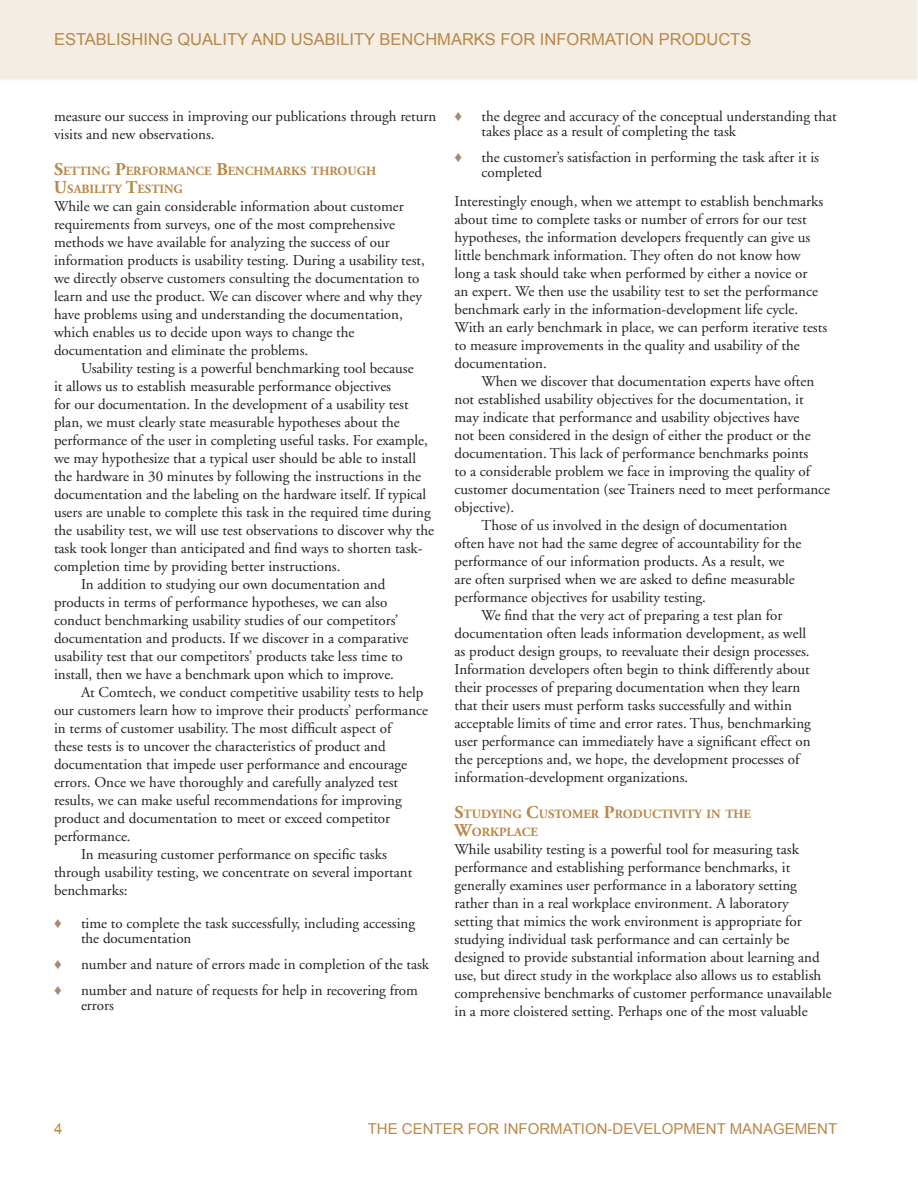
<style>
.page{position:relative;width:918px;height:1188px;background:#fff}
.page>*{position:absolute;margin:0;border:0;box-sizing:border-box;transform-origin:0 0}
.t1{font:16.5px "Arial";color:#b98747}
.t2{font:15px/18px "Adobe Garamond";color:#231f20}
.t3{font:15px "Arial";color:#b98747}
.t4{font:15px "Arial";color:#a98771}
.t5{font:700 12.6px/18px "Adobe Garamond";color:#b98747}
.s1{font-size:18px}
</style>
<div class="page">
<div style="left:0;top:0;width:917px;height:80px;background:#f4ede3"></div>
<svg style="left:917px;top:0;width:1px;height:79px"></svg>
<p class="t1" style="left:54px;top:29px;width:699px">ESTABLISHING QUALITY AND USABILITY BENCHMARKS FOR I NFORMATION PRODUCTS</p>
<p class="t2" style="left:54px;top:108px;width:384px">measure our success in improving our publications through return visits and new observations.</p>
<p class="t5" style="left:54px;top:162px;width:324px"><span class="s1">S</span>ETTING <span class="s1">P</span>ERFORMANCE <span class="s1">B</span>ENCHMARKS THROUGH<br><span class="s1">U</span>SABILITY <span class="s1">T</span>ESTING</p>
<p class="t2" style="left:54px;top:198px;width:373px">While we can gain considerable information about customer requirements from surveys, one of the most comprehensive methods we have available for analyzing the success of our information products is usability testing. During a usability test, we directly observe customers consulting the documentation to learn and use the product. We can discover where and why they have problems using and understanding the documentation, which enables us to decide upon ways to change the documentation and eliminate the problems.</p>
<p class="t2" style="left:81px;top:360px;width:334px">Usability testing is a powerful benchmarking tool because</p>
<p class="t2" style="left:54px;top:378px;width:339px">it allows us to establish measurable performance objectives</p>
<p class="t2" style="left:54px;top:396px;width:356px">for our documentation. In the development of a usability test</p>
<p class="t2" style="left:54px;top:414px;width:347px">plan, we must clearly state measurable hypotheses about the</p>
<p class="t2" style="left:54px;top:432px;width:375px">performance of the user in completing useful tasks. For example,</p>
<p class="t2" style="left:54px;top:450px;width:364px">we may hypothesize that a typical user should be able to install</p>
<p class="t2" style="left:54px;top:468px;width:369px">the hardware in 30 minutes by following the instructions in the</p>
<p class="t2" style="left:54px;top:486px;width:374px">documentation and the labeling on the hardware itself. If typical</p>
<p class="t2" style="left:54px;top:504px;width:378px">users are unable to complete this task in the required time during</p>
<p class="t2" style="left:54px;top:522px;width:382px">the usability test, we will use test observations to discover why the</p>
<p class="t2" style="left:54px;top:540px;width:370px">task took longer than anticipated and find ways to shorten task-</p>
<p class="t2" style="left:54px;top:558px;width:288px">completion time by providing better instructions.</p>
<p class="t2" style="left:81px;top:576px;width:306px">In addition to studying our own documentation and</p>
<p class="t2" style="left:54px;top:594px;width:335px">products in terms of performance hypotheses, we can also</p>
<p class="t2" style="left:54px;top:612px;width:346px">conduct benchmarking usability studies of our competitors’</p>
<p class="t2" style="left:54px;top:630px;width:356px">documentation and products. If we discover in a comparative</p>
<p class="t2" style="left:54px;top:648px;width:350px">usability test that our competitors’ products take less time to</p>
<p class="t2" style="left:54px;top:666px;width:342px">install, then we have a benchmark upon which to improve.</p>
<p class="t2" style="left:81px;top:684px;width:344px">At Comtech, we conduct competitive usability tests to help</p>
<p class="t2" style="left:54px;top:702px;width:376px">our customers learn how to improve their products’ performance</p>
<p class="t2" style="left:54px;top:720px;width:339px">in terms of customer usability. The most difficult aspect of</p>
<p class="t2" style="left:54px;top:738px;width:333px">these tests is to uncover the characteristics of product and</p>
<p class="t2" style="left:54px;top:756px;width:355px">documentation that impede user performance and encourage</p>
<p class="t2" style="left:54px;top:774px;width:346px">errors. Once we have thoroughly and carefully analyzed test</p>
<p class="t2" style="left:54px;top:792px;width:349px">results, we can make useful recommendations for improving</p>
<p class="t2" style="left:54px;top:810px;width:338px">product and documentation to meet or exceed competitor</p>
<p class="t2" style="left:54px;top:828px;width:78px">performance.</p>
<p class="t2" style="left:81px;top:846px;width:307px">In measuring customer performance on specific tasks</p>
<p class="t2" style="left:54px;top:864px;width:360px">through usability testing, we concentrate on several important</p>
<p class="t2" style="left:54px;top:882px;width:75px">benchmarks:</p>
<p class="t4" style="left:54px;top:913px;width:9px">♦</p>
<p class="t2" style="left:81px;top:916px;width:336px;line-height:15px">time to complete the task successfully, including accessing the documentation</p>
<p class="t4" style="left:54px;top:954px;width:9px">♦</p>
<p class="t2" style="left:81px;top:956px;width:350px">number and nature of errors made in completion of the task</p>
<p class="t4" style="left:54px;top:980px;width:9px">♦</p>
<p class="t2" style="left:81px;top:983px;width:339px;line-height:15px">number and nature of requests for help in recovering from errors</p>
<p class="t4" style="left:454px;top:106px;width:9px">♦</p>
<p class="t2" style="left:481px;top:109px;width:357px;line-height:15px">the degree and accuracy of the conceptual understanding that takes place as a result of completing the task</p>
<p class="t4" style="left:454px;top:147px;width:9px">♦</p>
<p class="t2" style="left:481px;top:150px;width:339px;line-height:15px">the customer’s satisfaction in performing the task after it is completed</p>
<p class="t2" style="left:454px;top:192px;width:374px">Interestingly enough, when we attempt to establish benchmarks about time to complete tasks or number of errors for our test hypotheses, the information developers frequently can give us little benchmark information. They often do not know how long a task should take when performed by either a novice or<br>an expert. We then use the usability test to set the performance benchmark early in the information-development life cycle.<br>With an early benchmark in place, we can perform iterative tests to measure improvements in the quality and usability of the documentation.</p>
<p class="t2" style="left:481px;top:372px;width:334px">When we discover that documentation experts have often</p>
<p class="t2" style="left:454px;top:390px;width:351px">not established usability objectives for the documentation, it</p>
<p class="t2" style="left:454px;top:408px;width:346px">may indicate that performance and usability objectives have</p>
<p class="t2" style="left:454px;top:426px;width:358px">not been considered in the design of either the product or the</p>
<p class="t2" style="left:454px;top:444px;width:355px">documentation. This lack of performance benchmarks points</p>
<p class="t2" style="left:454px;top:462px;width:357px">to a considerable problem we face in improving the quality of</p>
<p class="t2" style="left:454px;top:480px;width:377px">customer documentation (see Trainers need to meet performance</p>
<p class="t2" style="left:454px;top:498px;width:61px">objective).</p>
<p class="t2" style="left:481px;top:516px;width:307px">Those of us involved in the design of documentation</p>
<p class="t2" style="left:454px;top:534px;width:348px">often have not had the same degree of accountability for the</p>
<p class="t2" style="left:454px;top:552px;width:332px">performance of our information products. As a result, we</p>
<p class="t2" style="left:454px;top:570px;width:342px">are often surprised when we are asked to define measurable</p>
<p class="t2" style="left:454px;top:588px;width:253px">performance objectives for usability testing.</p>
<p class="t2" style="left:481px;top:606px;width:302px">We find that the very act of preparing a test plan for</p>
<p class="t2" style="left:454px;top:624px;width:353px">documentation often leads information development, as well</p>
<p class="t2" style="left:454px;top:642px;width:357px">as product design groups, to reevaluate their design processes.</p>
<p class="t2" style="left:454px;top:660px;width:357px">Information developers often begin to think differently about</p>
<p class="t2" style="left:454px;top:678px;width:347px">their processes of preparing documentation when they learn</p>
<p class="t2" style="left:454px;top:696px;width:339px">that their users must perform tasks successfully and within</p>
<p class="t2" style="left:454px;top:714px;width:358px">acceptable limits of time and error rates. Thus, benchmarking</p>
<p class="t2" style="left:454px;top:732px;width:358px">user performance can immediately have a significant effect on</p>
<p class="t2" style="left:454px;top:750px;width:346px">the perceptions and, we hope, the development processes of</p>
<p class="t2" style="left:454px;top:768px;width:235px">information-development organizations.</p>
<p class="t5" style="left:454px;top:805px;width:298px"><span class="s1">S</span>TUDYING <span class="s1">C</span>USTOMER <span class="s1">P</span>RODUCTIVITY IN THE<br><span class="s1">W</span>ORKPLACE</p>
<p class="t2" style="left:454px;top:840px;width:379px">While usability testing is a powerful tool for measuring task performance and establishing performance benchmarks, it generally examines user performance in a laboratory setting rather than in a real workplace environment. A laboratory<br>setting that mimics the work environment is appropriate for studying individual task performance and can certainly be designed to provide substantial information about learning and use, but direct study in the workplace also allows us to establish comprehensive benchmarks of customer performance unavailable in a more cloistered setting. Perhaps one of the most valuable</p>
<p class="t3" style="left:54px;top:1119px;width:10px">4</p>
<p class="t3" style="left:368px;top:1119px;width:471px">THE CENTER FOR INFORMATION-DEVELOPMENT MANAGEMENT</p>
</div>
